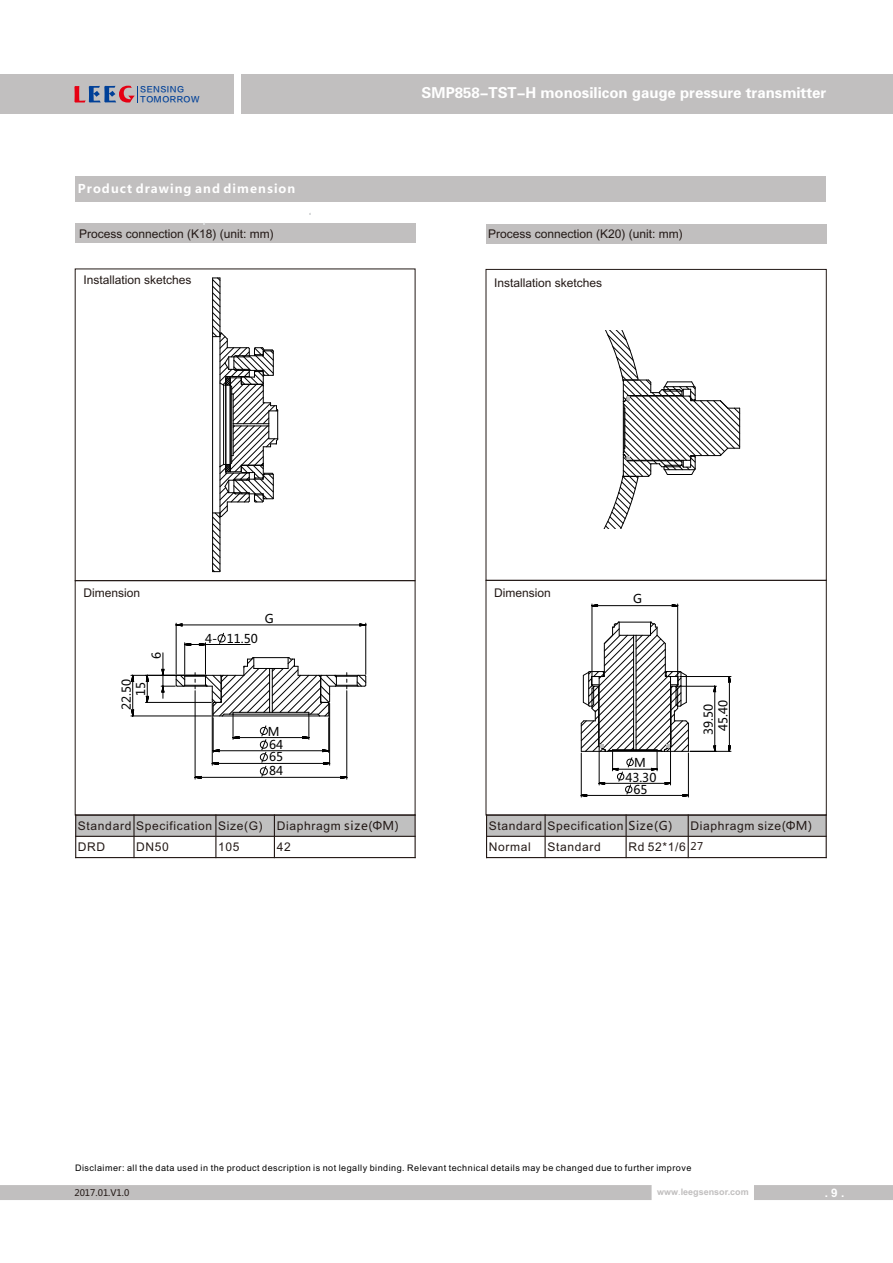
<style>
.page{position:relative;width:893px;height:1263px;background:#fff}
.page>*{position:absolute;margin:0;border:0;box-sizing:border-box;transform-origin:0 0}
.t1{font:15px "FZDHTJW GB1 0";color:#fff}
.t2{font:12px "Arial Unicode MS";color:#231916}
.t3{font:12px/21.3px "Arial Unicode MS";letter-spacing:.055em;color:#231916}
.t4{font:12px/12.8px "Microsoft Ya Hei";color:#000}
.t5{font:700 12px "Microsoft Ya Hei";letter-spacing:.09em;color:#fff}
.t6{font:700 11.7px "Arial";color:#fff}
.t7{font:9px "Arial Unicode MS";letter-spacing:.055em;color:#000}
.t8{font:700 9px "Arial";color:#c1bfbf}
.t9{font:9px "Microsoft Ya Hei";color:#231916}
.t10{font:7.95px/9.3px "FZLTZHJW GB1 0";letter-spacing:.055em;color:#004098}
.s1{font-family:"Microsoft Ya Hei"}
.s2{font-family:"Arial"}
.s3{font-family:"Microsoft Ya Hei";font-size:10.5px}
.s4{font-family:"Arial Unicode MS";font-weight:400}
</style>
<div class="page">
<div style="left:0;top:74px;width:234px;height:40px;background:#c1bfbf"></div>
<div style="left:241px;top:74px;width:652px;height:40px;background:#c1bfbf"></div>
<svg style="left:0;top:1185px;width:893px;height:15px"></svg>
<div style="left:75px;top:176px;width:751px;height:25px;background:#c1bfbf"></div>
<div style="left:486px;top:224px;width:340px;height:19px;background:#c1bfbf"></div>
<div style="left:486px;top:269px;width:341px;height:312px;border:1px solid #231916"></div>
<div style="left:487px;top:815px;width:58px;height:21px;background:#c0c0c0"></div>
<div style="left:545px;top:815px;width:81px;height:21px;background:#c0c0c0"></div>
<div style="left:626px;top:815px;width:62px;height:21px;background:#c0c0c0"></div>
<div style="left:688px;top:815px;width:138px;height:21px;background:#c0c0c0"></div>
<hr style="left:486px;top:814px;width:1px;height:44px;background:#231916">
<hr style="left:545px;top:814px;width:1px;height:44px;background:#231916">
<hr style="left:626px;top:814px;width:1px;height:44px;background:#231916">
<hr style="left:688px;top:814px;width:1px;height:44px;background:#231916">
<hr style="left:826px;top:814px;width:1px;height:44px;background:#231916">
<hr style="left:486px;top:857px;width:341px;height:1px;background:#231916">
<hr style="left:486px;top:836px;width:341px;height:1px;background:#231916">
<hr style="left:486px;top:814px;width:341px;height:2px;background:#231916">
<svg style="left:603px;top:331px;width:137px;height:198px"></svg>
<div style="left:486px;top:580px;width:341px;height:235px;border:1px solid #231916"></div>
<div style="left:75px;top:223px;width:340px;height:19px;background:#c1bfbf"></div>
<div style="left:76px;top:815px;width:58px;height:21px;background:#c0c0c0"></div>
<div style="left:134px;top:815px;width:82px;height:21px;background:#c0c0c0"></div>
<div style="left:216px;top:815px;width:58px;height:21px;background:#c0c0c0"></div>
<div style="left:274px;top:815px;width:141px;height:21px;background:#c0c0c0"></div>
<hr style="left:75px;top:814px;width:1px;height:44px;background:#231916">
<hr style="left:133px;top:814px;width:2px;height:44px;background:#231916">
<hr style="left:215px;top:814px;width:1px;height:44px;background:#231916">
<hr style="left:274px;top:814px;width:1px;height:44px;background:#231916">
<hr style="left:415px;top:814px;width:1px;height:44px;background:#231916">
<hr style="left:75px;top:857px;width:341px;height:1px;background:#231916">
<hr style="left:75px;top:836px;width:341px;height:1px;background:#231916">
<hr style="left:75px;top:814px;width:341px;height:2px;background:#231916">
<svg style="left:212px;top:277px;width:67px;height:295px"></svg>
<div style="left:75px;top:580px;width:340px;height:235px;border:1px solid #231916"></div>
<hr style="left:176px;top:625px;width:190px;height:1px;background:#000">
<hr style="left:205px;top:643px;width:1px;height:31px;background:#000">
<hr style="left:365px;top:623px;width:1px;height:51px;background:#000">
<hr style="left:176px;top:623px;width:1px;height:51px;background:#000">
<hr style="left:145px;top:702px;width:66px;height:1px;background:#000">
<svg style="left:217px;top:632px;width:9px;height:12px"></svg>
<hr style="left:132px;top:675px;width:1px;height:41px;background:#000">
<hr style="left:131px;top:675px;width:74px;height:1px;background:#000">
<hr style="left:131px;top:716px;width:80px;height:1px;background:#000">
<hr style="left:184px;top:643px;width:1px;height:31px;background:#000">
<hr style="left:205px;top:644px;width:45px;height:1px;background:#000">
<svg style="left:351px;top:622px;width:15px;height:5px"></svg>
<svg style="left:176px;top:622px;width:16px;height:6px"></svg>
<svg style="left:145px;top:676px;width:5px;height:27px"></svg>
<svg style="left:130px;top:704px;width:5px;height:12px"></svg>
<svg style="left:130px;top:675px;width:5px;height:12px"></svg>
<svg style="left:184px;top:642px;width:22px;height:5px"></svg>
<hr style="left:592px;top:604px;width:1px;height:83px;background:#000">
<hr style="left:677px;top:604px;width:1px;height:83px;background:#000">
<hr style="left:592px;top:605px;width:86px;height:1px;background:#000">
<hr style="left:680px;top:676px;width:51px;height:1px;background:#000">
<hr style="left:729px;top:676px;width:1px;height:75px;background:#000">
<hr style="left:690px;top:751px;width:41px;height:1px;background:#000">
<svg style="left:591px;top:604px;width:11px;height:4px"></svg>
<svg style="left:668px;top:604px;width:10px;height:4px"></svg>
<svg style="left:728px;top:677px;width:3px;height:10px"></svg>
<svg style="left:727px;top:741px;width:4px;height:11px"></svg>
<svg style="left:161px;top:653px;width:206px;height:127px"></svg>
<svg style="left:580px;top:621px;width:137px;height:176px"></svg>
<svg style="left:74px;top:86px;width:64px;height:17px"></svg>
<p class="t10" style="left:140px;top:85px;width:61px">SENSING<br>TOMORROW</p>
<p class="t1" style="left:422px;top:85px;width:406px">SMP858-TST-H monosilicon gauge pressure transmitter</p>
<p class="t5" style="left:78px;top:183px;width:219px">Product drawing and dimension</p>
<p class="t2" style="left:79px;top:229px;width:196px">Process connection (K18) (unit: mm)</p>
<p class="t2" style="left:488px;top:229px;width:196px">Process connection (K20) (unit: mm)</p>
<p class="t2" style="left:83px;top:275px;width:110px">Installation sketches</p>
<p class="t2" style="left:494px;top:279px;width:110px">Installation sketches</p>
<p class="t2" style="left:83px;top:588px;width:58px">Dimension</p>
<p class="t4" style="left:151px;top:659px;width:9px;rotate:-90deg">6</p>
<p class="t4" style="left:121px;top:710px;width:33px;rotate:-90deg">22.50</p>
<p class="t4" style="left:136px;top:696px;width:16px;rotate:-90deg">15</p>
<p class="t4" style="left:205px;top:633px;width:14px">4-</p>
<p class="t4" style="left:265px;top:613px;width:10px">G</p>
<p class="t4" style="left:227px;top:633px;width:33px">11.50</p>
<p class="t4" style="left:268px;top:726px;width:13px">M</p>
<p class="t4" style="left:269px;top:739px;width:16px">64<br>65</p>
<p class="t4" style="left:269px;top:766px;width:16px">84</p>
<p class="t3" style="left:78px;top:816px;width:322px">Standard Specification Size(G) Diaphragm <span class="s1">size(ΦM)<br></span>DRD</p>
<p class="t2" style="left:136px;top:843px;width:34px">DN50</p>
<p class="t2" style="left:218px;top:843px;width:23px">105</p>
<p class="t2" style="left:277px;top:843px;width:16px">42</p>
<p class="t2" style="left:494px;top:588px;width:58px">Dimension</p>
<p class="t4" style="left:633px;top:593px;width:10px">G</p>
<p class="t4" style="left:634px;top:757px;width:13px">M</p>
<p class="t4" style="left:625px;top:772px;width:33px">43.30</p>
<p class="t4" style="left:633px;top:784px;width:16px">65</p>
<p class="t4" style="left:718px;top:731px;width:33px;rotate:-90deg">45.40</p>
<p class="t4" style="left:703px;top:735px;width:33px;rotate:-90deg">39.50</p>
<p class="t3" style="left:489px;top:816px;width:185px">Standard Specification <span class="s1">Size(G)</span></p>
<p class="t3" style="left:690px;top:816px;width:123px">Diaphragm <span class="s2">size</span><span class="s1">(ΦM)</span></p>
<p class="t2" style="left:489px;top:843px;width:44px">Normal</p>
<p class="t3" style="left:547px;top:838px;width:55px">Standard</p>
<p class="t2" style="left:628px;top:843px;width:77px">Rd 52*1/6 <span class="s3">27</span></p>
<p class="t7" style="left:75px;top:1165px;width:618px">Disclaimer: all the data used in the product description is not legally binding. Relevant technical details may be changed due to further improve</p>
<p class="t9" style="left:74px;top:1189px;width:56px">2017.01.V1.0</p>
<p class="t8" style="left:657px;top:1188px;width:93px">www<span class="s4">.</span>leegsensor.com</p>
<p class="t6" style="left:825px;top:1188px;width:21px">. 9 .</p>
</div>
